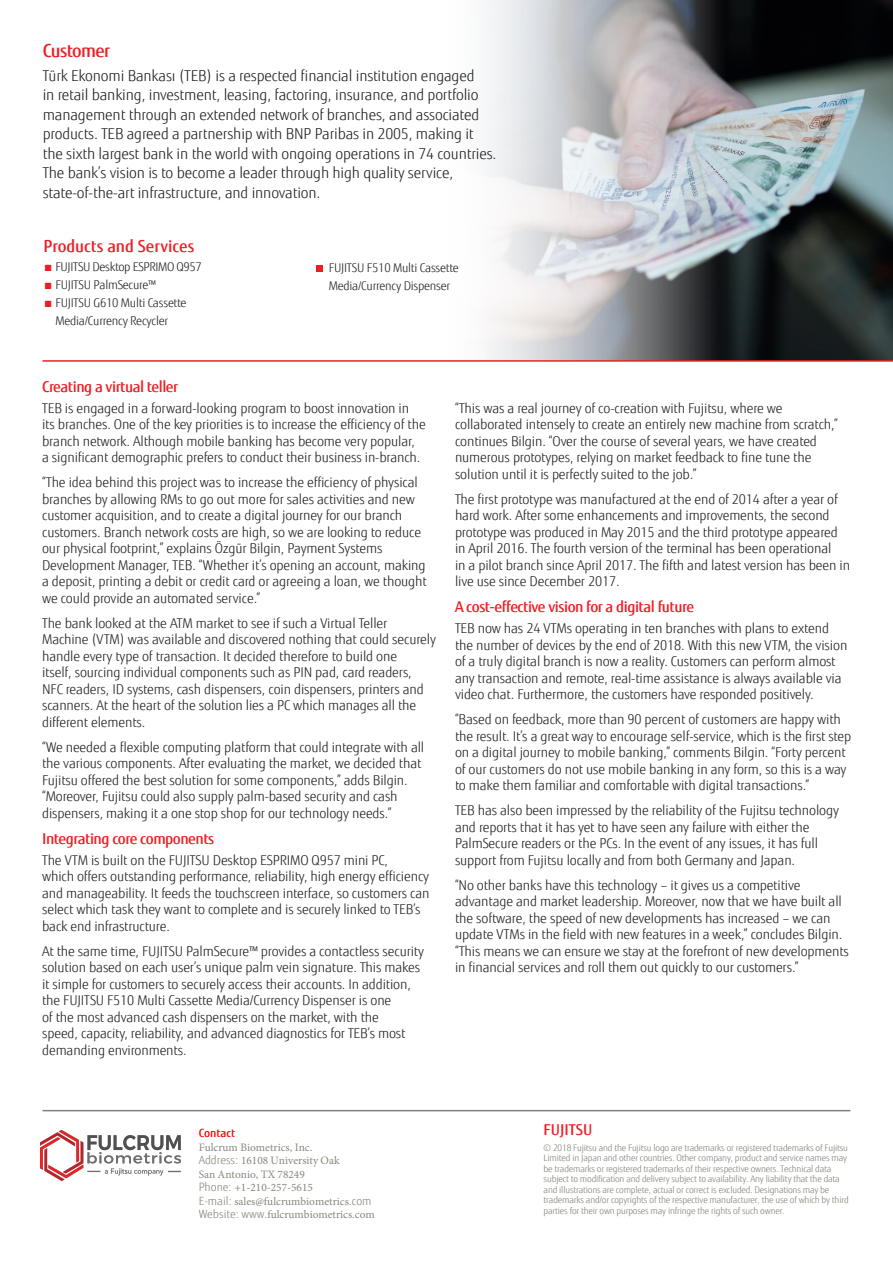
<style>
.page{position:relative;width:893px;height:1263px;background:#fff}
.page>*{position:absolute;margin:0;border:0;box-sizing:border-box;transform-origin:0 0}
.t1{font:500 18px "Fujitsu Sans";letter-spacing:-.03em;color:#ee1d23}
.Bullet{font:500 16.5px "Fujitsu Sans";color:#ee1d23}
.t2{font:300 15px/19.5px "Fujitsu Sans";letter-spacing:-.01em;color:#231f20}
.intro{font:500 15px "Fujitsu Sans";letter-spacing:-.03em;color:#ee1d23}
.intro-2{font:500 15px "Fujitsu Sans";color:#ee1d23}
.t3{font:300 13.5px/16.5px "Fujitsu Sans";letter-spacing:-.01em;color:#231f20}
.Bullet-2{font:300 12px/18px "Fujitsu Sans";letter-spacing:-.02em;color:#231f20;text-align:center}
.t4{font:11.4px/13.5px "Minion Pro";color:#87867e}
.t5{font:500 11.4px "Fujitsu Sans";color:#f00}
.intro-3{font:300 9px/10.5px "Fujitsu Sans";letter-spacing:-.02em;color:#818178}
.s1{color:#ee1d23}
.s2{font-family:"Fujitsu Sans";font-weight:300}
</style>
<div class="page">
<img style="left:753px;top:0;width:140px;height:360px">
<svg style="left:487px;top:0;width:266px;height:360px;background:#b2b3b7"></svg>
<hr style="left:43px;top:360px;width:850px;height:2px;background:#ee1d23">
<hr style="left:43px;top:1110px;width:807px;height:1px;background:#818178">
<svg style="left:317px;top:266px;width:6px;height:6px"></svg>
<img style="left:41px;top:1130px;width:139px;height:51px">
<p class="t1" style="left:43px;top:39px;width:69px">Customer</p>
<p class="t2" style="left:43px;top:66px;width:455px">Türk Ekonomi Bankası (TEB) is a respected financial institution engaged<br>in retail banking, investment, leasing, factoring, insurance, and portfolio management through an extended network of branches, and associated products. TEB agreed a partnership with BNP Paribas in 2005, making it the sixth largest bank in the world with ongoing operations in 74 countries.<br>The bank’s vision is to become a leader through high quality service, state-of-the-art infrastructure, and innovation.</p>
<p class="Bullet" style="left:44px;top:236px;width:152px">Products and Services</p>
<p class="Bullet-2" style="left:44px;top:258px;width:160px"><span class="s1">■</span> FUJITSU Desktop ESPRIMO Q957</p>
<p class="Bullet-2" style="left:44px;top:276px;width:114px"><span class="s1">■</span> FUJITSU PalmSecure™</p>
<p class="Bullet-2" style="left:44px;top:294px;width:145px"><span class="s1">■</span> FUJITSU G610 Multi Cassette<br>Media/Currency Recycler</p>
<p class="Bullet-2" style="left:329px;top:259px;width:131px;text-align:left">FUJITSU F510 Multi Cassette<br>Media/Currency Dispenser</p>
<p class="intro" style="left:42px;top:377px;width:138px">Creating a virtual teller</p>
<p class="t3" style="left:42px;top:400px;width:385px">TEB is engaged in a forward-looking program to boost innovation in<br>its branches. One of the key priorities is to increase the efficiency of the branch network. Although mobile banking has become very popular,<br>a significant demographic prefers to conduct their business in-branch.</p>
<p class="t3" style="left:42px;top:474px;width:386px">“The idea behind this project was to increase the efficiency of physical branches by allowing RMs to go out more for sales activities and new customer acquisition, and to create a digital journey for our branch customers. Branch network costs are high, so we are looking to reduce our physical footprint,” explains Özgür Bilgin, Payment Systems Development Manager, TEB. “Whether it’s opening an account, making a deposit, printing a debit or credit card or agreeing a loan, we thought we could provide an automated service.”</p>
<p class="t3" style="left:42px;top:615px;width:395px">The bank looked at the ATM market to see if such a Virtual Teller Machine (VTM) was available and discovered nothing that could securely handle every type of transaction. It decided therefore to build one<br>itself, sourcing individual components such as PIN pad, card readers, NFC readers, ID systems, cash dispensers, coin dispensers, printers and scanners. At the heart of the solution lies a PC which manages all the different elements.</p>
<p class="t3" style="left:42px;top:739px;width:384px">“We needed a flexible computing platform that could integrate with all the various components. After evaluating the market, we decided that Fujitsu offered the best solution for some components,” adds Bilgin. “Moreover, Fujitsu could also supply palm-based security and cash dispensers, making it a one stop shop for our technology needs.”</p>
<p class="intro" style="left:42px;top:829px;width:174px">Integrating core components</p>
<p class="t3" style="left:42px;top:852px;width:389px">The VTM is built on the FUJITSU Desktop ESPRIMO Q957 mini PC,<br>which offers outstanding performance, reliability, high energy efficiency and manageability. It feeds the touchscreen interface, so customers can select which task they want to complete and is securely linked to TEB’s back end infrastructure.</p>
<p class="t3" style="left:42px;top:943px;width:383px">At the same time, FUJITSU PalmSecure™ provides a contactless security solution based on each user’s unique palm vein signature. This makes it simple for customers to securely access their accounts. In addition, the FUJITSU F510 Multi Cassette Media/Currency Dispenser is one<br>of the most advanced cash dispensers on the market, with the<br>speed, capacity, reliability, and advanced diagnostics for TEB’s most demanding environments.</p>
<p class="t3" style="left:455px;top:400px;width:384px">“This was a real journey of co-creation with Fujitsu, where we collaborated intensely to create an entirely new machine from scratch,” continues Bilgin. “Over the course of several years, we have created numerous prototypes, relying on market feedback to fine tune the solution until it is perfectly suited to the job.”</p>
<p class="t3" style="left:455px;top:491px;width:397px">The first prototype was manufactured at the end of 2014 after a year of hard work. After some enhancements and improvements, the second prototype was produced in May 2015 and the third prototype appeared in April 2016. The fourth version of the terminal has been operational<br>in a pilot branch since April 2017. The fifth and latest version has been in live use since December 2017.</p>
<p class="intro" style="left:455px;top:597px;width:241px">A cost-effective vision for a digital future</p>
<p class="t3" style="left:455px;top:620px;width:394px">TEB now has 24 VTMs operating in ten branches with plans to extend the number of devices by the end of 2018. With this new VTM, the vision of a truly digital branch is now a reality. Customers can perform almost any transaction and remote, real-time assistance is always available via video chat. Furthermore, the customers have responded positively.</p>
<p class="t3" style="left:455px;top:711px;width:398px">“Based on feedback, more than 90 percent of customers are happy with the result. It’s a great way to encourage self-service, which is the first step on a digital journey to mobile banking,” comments Bilgin. “Forty percent of our customers do not use mobile banking in any form, so this is a way to make them familiar and comfortable with digital transactions.”</p>
<p class="t3" style="left:455px;top:802px;width:385px">TEB has also been impressed by the reliability of the Fujitsu technology and reports that it has yet to have seen any failure with either the PalmSecure readers or the PCs. In the event of any issues, it has full support from Fujitsu locally and from both Germany and Japan.</p>
<p class="t3" style="left:455px;top:877px;width:395px">“No other banks have this technology – it gives us a competitive advantage and market leadership. Moreover, now that we have built all the software, the speed of new developments has increased – we can update VTMs in the field with new features in a week,” concludes Bilgin. “This means we can ensure we stay at the forefront of new developments in financial services and roll them out quickly to our customers.”</p>
<p class="t5" style="left:199px;top:1127px;width:38px">Contact</p>
<p class="t4" style="left:199px;top:1140px;width:178px">Fulcrum Biometrics, Inc.<br><span class="s2">Address:</span> 16108 University Oak<br>San Antonio, TX 78249<br><span class="s2">Phone:</span> +1-210-257-5615<br><span class="s2">E-mail:</span> sales@fulcrumbiometrics<span class="s2">.com<br>Website: www.</span>fulcrumbiometrics.com</p>
<p class="intro-2" style="left:544px;top:1120px;width:50px">FUJITSU</p>
<p class="intro-3" style="left:544px;top:1142px;width:307px">© 2018 Fujitsu and the Fujitsu logo are trademarks or registered trademarks of Fujitsu Limited in Japan and other countries. Other company, product and service names may be trademarks or registered trademarks of their respective owners. Technical data subject to modification and delivery subject to availability. Any liability that the data and illustrations are complete, actual or correct is excluded. Designations may be trademarks and/or copyrights of the respective manufacturer, the use of which by third parties for their own purposes may infringe the rights of such owner.</p>
</div>
